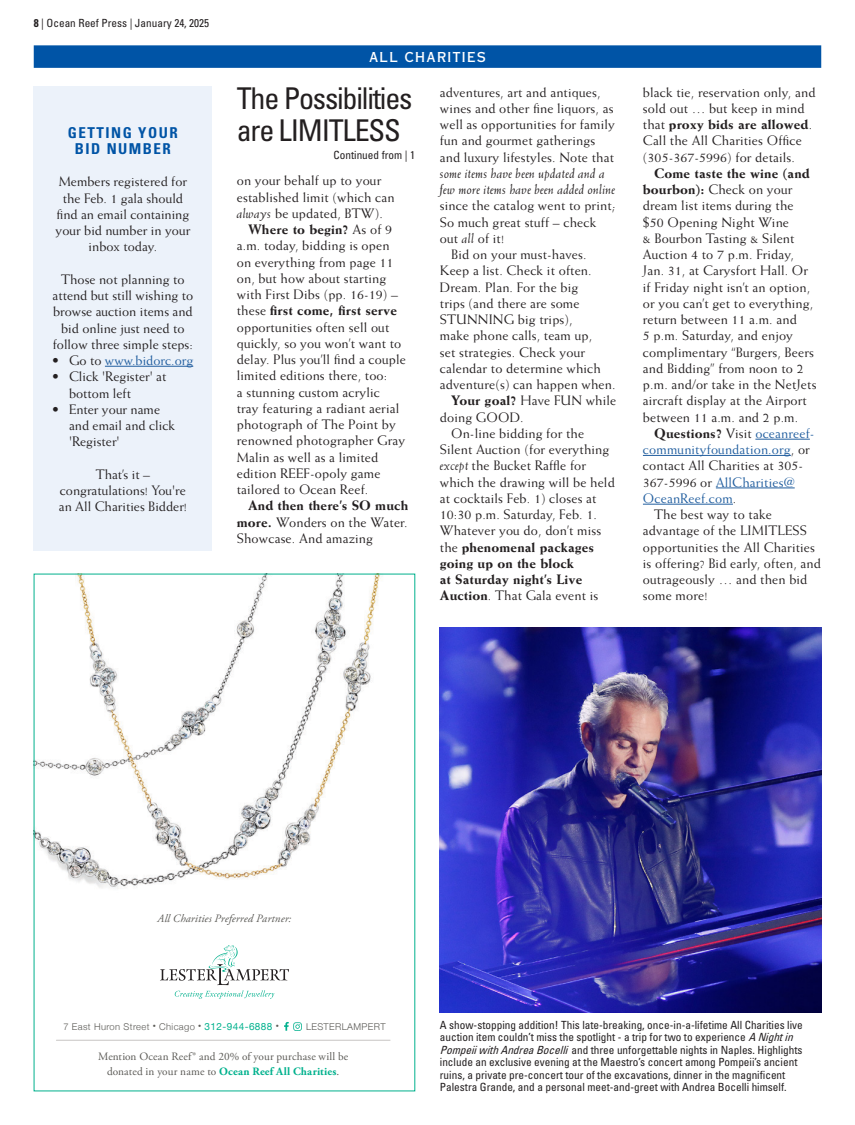
<style>
.page{position:relative;width:855px;height:1125px;background:#fff}
.page>*{position:absolute;margin:0;border:0;box-sizing:border-box;transform-origin:0 0}
.Header_main{font:condensed 30px/32.5px "Univers LT Std";letter-spacing:-.04em;color:#231f20}
.Blue_header_-_no_bar{font:700 condensed 15px/16.2px "Univers LT Std";letter-spacing:.1em;color:#0054a6;text-align:center}
.Body_text_main{font:13.75px/16.2px "Weiss Std";letter-spacing:.01em;color:#231f20}
.Body_text_first{font:13.75px/16.2px "Weiss Std";color:#231f20;text-align:center}
.Body_text_main-2{font:13.75px/16.2px "Weiss Std";letter-spacing:.01em;color:#215e9f}
.Blue_bar_headers{font:13.75px "Copperplate Gothic Std 30 AB";letter-spacing:.1em;color:#fff}
.Cutline_Caption{font:condensed 11.25px/12.5px "Univers LT Std";color:#231f20}
.t1{font:11.25px/15px "Adobe Garamond Pro";letter-spacing:.015em;color:#5c5b57;text-align:center}
.t2{font:italic 11.25px "Adobe Garamond Pro";letter-spacing:.015em;color:#5c5b57}
.Jump_to_page{font:condensed 11.25px "Univers LT Std";color:#231f20}
.t3{font:300 9.38px "Helvetica Neue";letter-spacing:.04em;color:#5c5b57}
.s1{font-weight:700}
.s2{color:#231f20}
.s3{font-style:italic}
.s4{font-weight:800}
.s5{font-weight:800;color:#231f20}
.s6{font-size:6.25px}
.s7{font-weight:400;font-size:10px;color:#00b18d}
.s8{font-weight:700;color:#00b18d}
</style>
<div class="page">
<img style="left:36px;top:576px;width:344px;height:313px">
<svg style="left:160px;top:945px;width:129px;height:54px"></svg>
<svg style="left:284px;top:1022px;width:18px;height:9px"></svg>
<hr style="left:56px;top:1040px;width:334px;height:1px;background:#c7c5c3">
<hr style="left:755px;top:439px;width:55px;height:1px;background:#215e9f">
<hr style="left:643px;top:455px;width:148px;height:1px;background:#215e9f">
<hr style="left:716px;top:488px;width:79px;height:1px;background:#215e9f">
<hr style="left:643px;top:504px;width:90px;height:1px;background:#215e9f">
<div style="left:34px;top:87px;width:178px;height:464px;background:#ecf2fa"></div>
<img style="left:440px;top:627px;width:381px;height:386px">
<hr style="left:105px;top:366px;width:88px;height:1px;background:#215e9f">
<div style="left:34px;top:45px;width:787px;height:23px;background:#0054a6"></div>
<p class="Cutline_Caption" style="left:34px;top:17px;width:177px"><span class="s1">8</span> | Ocean Reef Press | January 24, 2025</p>
<p class="Blue_header_-_no_bar" style="left:68px;top:124px;width:111px">GETTING YOUR<br>BID NUMBER</p>
<p class="Body_text_first" style="left:56px;top:173px;width:136px">Members registered for the Feb. 1 gala should find an email containing your bid number in your inbox today.</p>
<p class="Body_text_first" style="left:52px;top:271px;width:142px">Those not planning to attend but still wishing to browse auction items and bid online just need to follow three simple steps:</p>
<p class="Body_text_main-2" style="left:52px;top:352px;width:143px"><span class="s2">• Go to</span> www.bidorc.org</p>
<p class="Body_text_main" style="left:69px;top:368px;width:99px;text-indent:-17px">• Click 'Register' at bottom left</p>
<p class="Body_text_main" style="left:69px;top:401px;width:108px;text-indent:-17px">• Enter your name and email and click 'Register'</p>
<p class="Body_text_first" style="left:59px;top:466px;width:130px">That’s it – congratulations! You're an All Charities Bidder!</p>
<p class="Blue_bar_headers" style="left:369px;top:48px;width:118px">ALL CHARITIES</p>
<p class="Header_main" style="left:237px;top:81px;width:177px">The Possibilities are LIMITLESS</p>
<p class="Jump_to_page" style="left:334px;top:147px;width:83px">Continued from | 1</p>
<p class="Body_text_main" style="left:237px;top:172px;width:159px">on your behalf up to your established limit (which can <span class="s3">always</span> be updated, BTW).</p>
<p class="Body_text_main" style="left:237px;top:221px;width:171px;text-indent:11px"><span class="s4">Where to begin?</span> As of 9 a.m. today, bidding is open on everything from page 11 on, but how about starting with First Dibs (pp. 16-19) – these <span class="s4">first come, first serve </span>opportunities often sell out quickly, so you won’t want to delay. Plus you’ll find a couple limited editions there, too:<br>a stunning custom acrylic<br>tray featuring a radiant aerial photograph of The Point by renowned photographer Gray<br>Malin as well as a limited edition REEF-opoly game tailored to Ocean Reef.</p>
<p class="Body_text_main" style="left:237px;top:497px;width:173px;text-align:justify;text-indent:11px"><span class="s4">And then there’s SO much more.</span> Wonders on the Water.<br>Showcase. And amazing</p>
<p class="Body_text_main" style="left:440px;top:84px;width:177px">adventures, art and antiques, wines and other fine liquors, as well as opportunities for family fun and gourmet gatherings and luxury lifestyles. Note that <span class="s3">some items have been updated and a few more items have been added online </span>since the catalog went to print;<br>So much great stuff – check out <span class="s3">all</span> of it!</p>
<p class="Body_text_main" style="left:440px;top:246px;width:177px;text-indent:11px">Bid on your must-haves.<br>Keep a list. Check it often.<br>Dream. Plan. For the big<br>trips (and there are some<br>STUNNING big trips),<br>make phone calls, team up,<br>set strategies. Check your calendar to determine which adventure(s) can happen when.</p>
<p class="Body_text_main" style="left:440px;top:392px;width:178px;text-indent:11px"><span class="s4">Your goal?</span> Have FUN while doing GOOD.</p>
<p class="Body_text_main" style="left:440px;top:425px;width:176px;text-indent:11px">On-line bidding for the<br>Silent Auction (for everything <span class="s3">except</span> the Bucket Raffle for which the drawing will be held at cocktails Feb. 1) closes at<br>10:30 p.m. Saturday, Feb. 1.<br>Whatever you do, don’t miss the <span class="s4">phenomenal packages going up on the block<br>at Saturday night’s Live<br>Auction</span>. That Gala event is</p>
<p class="Body_text_main" style="left:643px;top:84px;width:174px">black tie, reservation only, and sold out … but keep in mind that <span class="s4">proxy bids are allowed</span>.<br>Call the All Charities Office (305-367-5996) for details.</p>
<p class="Body_text_main" style="left:643px;top:165px;width:175px;text-indent:11px"><span class="s4">Come taste the wine (and bourbon):</span> Check on your dream list items during the $50 Opening Night Wine<br>&amp; Bourbon Tasting &amp; Silent<br>Auction 4 to 7 p.m. Friday,<br>Jan. 31, at Carysfort Hall. Or if Friday night isn’t an option, or you can’t get to everything, return between 11 a.m. and<br>5 p.m. Saturday, and enjoy complimentary “Burgers, Beers and Bidding” from noon to 2 p.m. and/or take in the NetJets aircraft display at the Airport between 11 a.m. and 2 p.m.</p>
<p class="Body_text_main-2" style="left:643px;top:425px;width:173px;text-indent:11px"><span class="s5">Questions?</span> <span class="s2">Visit</span> oceanreef&shy;communityfoundation.org<span class="s2">, or contact All Charities at 305-<br>367-5996 or</span> AllCharities@<br>OceanReef.com<span class="s2">.</span></p>
<p class="Body_text_main" style="left:643px;top:506px;width:180px;text-indent:11px">The best way to take advantage of the LIMITLESS opportunities the All Charities is offering? Bid early, often, and outrageously … and then bid some more!</p>
<p class="t2" style="left:158px;top:912px;width:135px">All Charities Preferred Partner:</p>
<p class="t3" style="left:63px;top:1019px;width:217px">7 East Huron Street <span class="s6">•</span> Chicago <span class="s6">•</span> <span class="s7">312-944-6888</span> <span class="s6">•</span></p>
<p class="t3" style="left:306px;top:1019px;width:81px">LESTERLAMPERT</p>
<p class="t1" style="left:98px;top:1050px;width:252px">Mention Ocean Reef® and 20% of your purchase will be donated in your name to <span class="s8">Ocean Reef All Charities</span>.</p>
<p class="Cutline_Caption" style="left:440px;top:1018px;width:365px">A show-stopping addition! This late-breaking, once-in-a-lifetime All Charities live auction item couldn’t miss the spotlight - a trip for two to experience <span class="s3">ANightin PompeiiwithAndreaBocelli</span>and three unforgettable nights in Naples. Highlights include an exclusive evening at the Maestro’s concert among Pompeii’s ancient ruins, a private pre-concert tour of the excavations, dinner in the magnificent Palestra Grande, and a personal meet-and-greet with Andrea Bocelli himself.</p>
</div>
